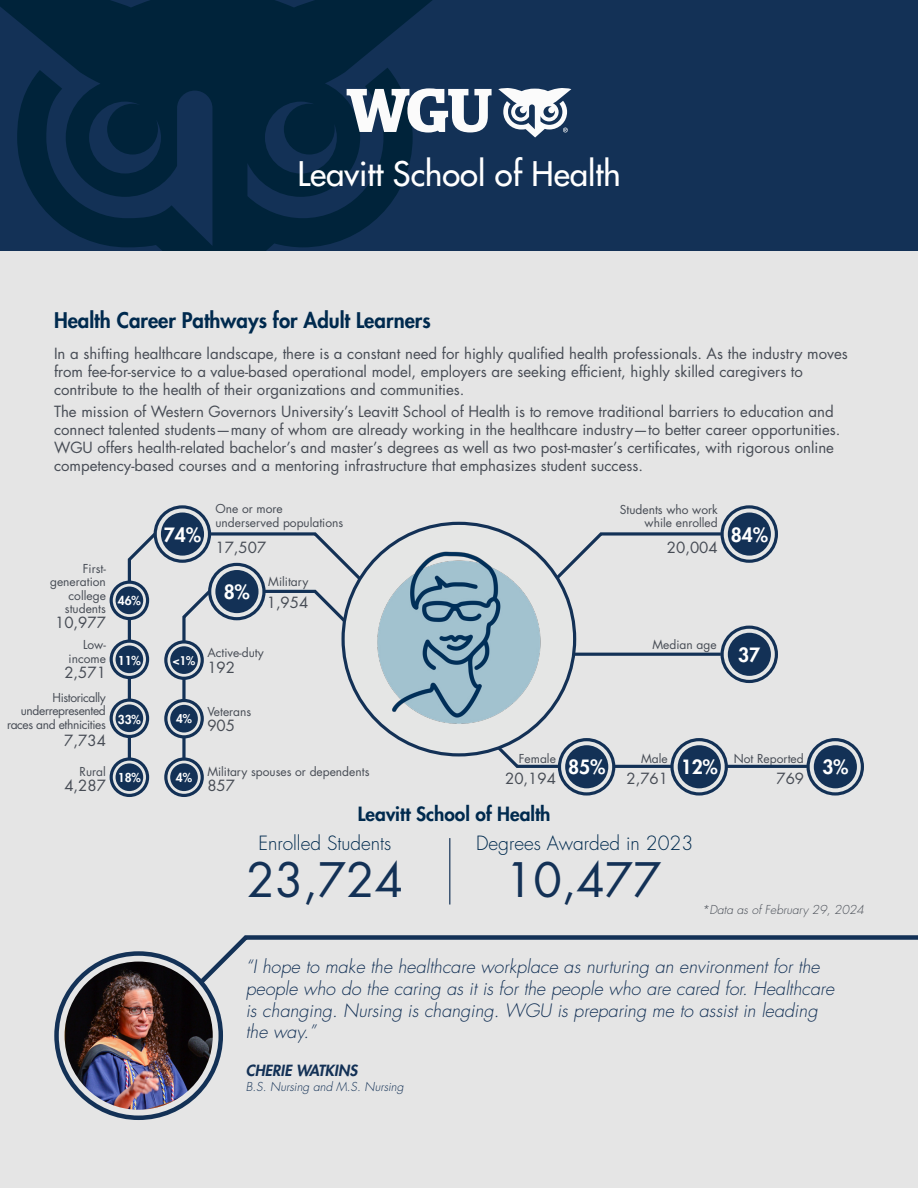
<style>
.page{position:relative;width:918px;height:1188px;background:#e5e5e5}
.page>*{position:absolute;margin:0;border:0;box-sizing:border-box;transform-origin:0 0}
.t1{font:46.2px "Futura Std";color:#133156}
.t2{font:500 33px "Futura Std";color:#fff}
.t3{font:800 21px "Futura Std";color:#002a4e}
.t4{font:800 19.2px "Futura Std";color:#fff}
.t5{font:300 19.05px "Futura Std";color:#002a4e}
.t6{font:800 19.05px "Futura Std";color:#002a4e}
.t7{font:italic 300 18px/21.6px "Futura Std";color:#133156}
.t8{font:15px/18px "Futura Std";color:#474c55}
.t9{font:italic 800 15px "Futura Std";color:#133156}
.t10{font:12px/13.5px "Futura Std";color:#474c55;text-align:right}
.t11{font:12px/13.5px "Futura Std";letter-spacing:-.03em;color:#474c55;text-align:right}
.t12{font:italic 300 12px "Futura Std";color:#133156}
.t13{font:italic 300 12px "Futura Std";color:#474c55}
.t14{font:800 12px "Futura Std";color:#fff}
.t15{font:800 11.7px "Futura Std";color:#fff}
</style>
<div class="page">
<div style="left:0;top:0;width:918px;height:251px;background:#133156"></div>
<svg style="left:0;top:0;width:432px;height:251px;fill:#00233a"></svg>
<svg style="left:456px;top:705px;width:374px;height:65px"></svg>
<hr style="left:542px;top:653px;width:179px;height:3px;background:#133156">
<svg style="left:722px;top:627px;width:54px;height:54px"></svg>
<div style="left:721px;top:626px;width:57px;height:57px;border:3px solid #133156;border-radius:50%"></div>
<svg style="left:559px;top:740px;width:55px;height:54px"></svg>
<div style="left:558px;top:738px;width:57px;height:58px;border:3px solid #133156;border-radius:50%"></div>
<svg style="left:672px;top:740px;width:54px;height:54px"></svg>
<div style="left:670px;top:738px;width:58px;height:58px;border:3px solid #133156;border-radius:50%"></div>
<svg style="left:808px;top:740px;width:54px;height:54px"></svg>
<div style="left:807px;top:738px;width:57px;height:58px;border:3px solid #133156;border-radius:50%"></div>
<div style="left:728px;top:633px;width:43px;height:43px;background:#133156;border-radius:50%"></div>
<div style="left:565px;top:745px;width:43px;height:43px;background:#133156;border-radius:50%"></div>
<div style="left:678px;top:745px;width:43px;height:43px;background:#133156;border-radius:50%"></div>
<div style="left:814px;top:745px;width:43px;height:43px;background:#133156;border-radius:50%"></div>
<svg style="left:347px;top:88px;width:145px;height:45px"></svg>
<svg style="left:498px;top:88px;width:73px;height:50px"></svg>
<svg style="left:541px;top:531px;width:183px;height:63px"></svg>
<svg style="left:722px;top:507px;width:54px;height:54px"></svg>
<div style="left:721px;top:505px;width:57px;height:58px;border:3px solid #133156;border-radius:50%"></div>
<div style="left:728px;top:513px;width:43px;height:43px;background:#133156;border-radius:50%"></div>
<div style="left:343px;top:523px;width:232px;height:232px;background:#e5e6e5;border-radius:50%"></div>
<svg style="left:181px;top:531px;width:238px;height:237px"></svg>
<svg style="left:126px;top:530px;width:34px;height:242px"></svg>
<svg style="left:155px;top:507px;width:55px;height:54px"></svg>
<div style="left:154px;top:505px;width:57px;height:58px;border:3px solid #133156;border-radius:50%"></div>
<svg style="left:210px;top:564px;width:54px;height:55px"></svg>
<div style="left:208px;top:563px;width:58px;height:57px;border:3px solid #133156;border-radius:50%"></div>
<div style="left:161px;top:513px;width:43px;height:43px;background:#133156;border-radius:50%"></div>
<div style="left:215px;top:570px;width:44px;height:43px;background:#133156;border-radius:50%"></div>
<svg style="left:166px;top:642px;width:36px;height:36px"></svg>
<div style="left:164px;top:640px;width:40px;height:40px;border:3px solid #133156;border-radius:50%"></div>
<div style="left:170px;top:646px;width:28px;height:28px;background:#133156;border-radius:50%"></div>
<svg style="left:111px;top:641px;width:37px;height:37px"></svg>
<div style="left:110px;top:640px;width:39px;height:39px;border:3px solid #133156;border-radius:50%"></div>
<div style="left:116px;top:646px;width:27px;height:27px;background:#133156;border-radius:50%"></div>
<svg style="left:111px;top:582px;width:37px;height:37px"></svg>
<div style="left:110px;top:581px;width:39px;height:39px;border:3px solid #133156;border-radius:50%"></div>
<div style="left:116px;top:587px;width:27px;height:27px;background:#133156;border-radius:50%"></div>
<svg style="left:166px;top:700px;width:36px;height:37px"></svg>
<div style="left:164px;top:699px;width:40px;height:39px;border:3px solid #133156;border-radius:50%"></div>
<div style="left:170px;top:705px;width:28px;height:28px;background:#133156;border-radius:50%"></div>
<svg style="left:111px;top:700px;width:37px;height:36px"></svg>
<div style="left:110px;top:699px;width:39px;height:39px;border:3px solid #133156;border-radius:50%"></div>
<div style="left:116px;top:704px;width:27px;height:28px;background:#133156;border-radius:50%"></div>
<svg style="left:166px;top:759px;width:36px;height:36px"></svg>
<div style="left:164px;top:757px;width:40px;height:40px;border:3px solid #133156;border-radius:50%"></div>
<div style="left:170px;top:763px;width:28px;height:28px;background:#133156;border-radius:50%"></div>
<svg style="left:111px;top:759px;width:37px;height:36px"></svg>
<div style="left:110px;top:757px;width:39px;height:40px;border:3px solid #133156;border-radius:50%"></div>
<div style="left:116px;top:763px;width:27px;height:28px;background:#133156;border-radius:50%"></div>
<hr style="left:449px;top:838px;width:1px;height:67px;background:#133156">
<svg style="left:195px;top:935px;width:723px;height:54px"></svg>
<div style="left:54px;top:951px;width:169px;height:169px;border:4px solid #133156;border-radius:50%"></div>
<img style="left:65px;top:962px;width:148px;height:148px;border-radius:74px">
<img style="left:377px;top:551px;width:164px;height:174px">
<h2 class="t2" style="left:297px;top:153px;width:325px">Leavitt School of Health</h2>
<h3 class="t3" style="left:54px;top:307px;width:378px">Health Career Pathways for Adult Learners</h3>
<p class="t8" style="left:54px;top:345px;width:795px">In a shifting healthcare landscape, there is a constant need for highly qualified health professionals. As the industry moves from fee-for-service to a value-based operational model, employers are seeking efficient, highly skilled caregivers to contribute to the health of their organizations and communities.</p>
<p class="t8" style="left:54px;top:402px;width:788px">The mission of Western Governors University’s Leavitt School of Health is to remove traditional barriers to education and connect talented students—many of whom are already working in the healthcare industry—to better career opportunities.<br>WGU offers health-related bachelor’s and master’s degrees as well as two post-master’s certificates, with rigorous online competency-based courses and a mentoring infrastructure that emphasizes student success.</p>
<p class="t10" style="left:50px;top:562px;width:57px">First&shy;generation college students</p>
<p class="t8" style="left:55px;top:614px;width:52px">10,977</p>
<p class="t10" style="left:69px;top:638px;width:39px">Low&shy;income</p>
<p class="t8" style="left:64px;top:663px;width:43px">2,571</p>
<p class="t11" style="left:7px;top:691px;width:100px">Historically underrepresented races and ethnicities</p>
<p class="t8" style="left:64px;top:731px;width:43px">7,734</p>
<p class="t10" style="left:80px;top:765px;width:28px">Rural</p>
<p class="t8" style="left:64px;top:777px;width:43px">4,287</p>
<p class="t14" style="left:118px;top:593px;width:25px">46%</p>
<p class="t4" style="left:164px;top:523px;width:38px">74%</p>
<p class="t10" style="left:215px;top:502px;width:129px;text-align:left">One or more underserved populations</p>
<p class="t8" style="left:215px;top:539px;width:52px">17,507</p>
<p class="t4" style="left:224px;top:580px;width:27px">8%</p>
<p class="t10" style="left:268px;top:575px;width:42px">Military</p>
<p class="t8" style="left:267px;top:594px;width:43px">1,954</p>
<p class="t14" style="left:118px;top:653px;width:25px">11%</p>
<p class="t15" style="left:173px;top:653px;width:24px">&lt;1%</p>
<p class="t10" style="left:207px;top:646px;width:58px">Active-duty</p>
<p class="t8" style="left:207px;top:658px;width:29px">192</p>
<p class="t14" style="left:118px;top:712px;width:25px">33%</p>
<p class="t15" style="left:176px;top:712px;width:17px">4%</p>
<p class="t10" style="left:207px;top:704px;width:45px">Veterans</p>
<p class="t8" style="left:207px;top:717px;width:29px">905</p>
<p class="t14" style="left:118px;top:770px;width:25px">18%</p>
<p class="t14" style="left:176px;top:770px;width:18px">4%</p>
<p class="t10" style="left:207px;top:765px;width:164px">Military spouses or dependents</p>
<p class="t8" style="left:207px;top:777px;width:29px">857</p>
<p class="t10" style="left:620px;top:503px;width:100px">Students who work while enrolled</p>
<p class="t8" style="left:667px;top:539px;width:52px">20,004</p>
<p class="t4" style="left:731px;top:523px;width:38px">84%</p>
<p class="t10" style="left:653px;top:638px;width:66px">Median age</p>
<p class="t4" style="left:738px;top:643px;width:24px">37</p>
<p class="t10" style="left:519px;top:752px;width:39px">Female</p>
<p class="t10" style="left:641px;top:752px;width:28px">Male</p>
<p class="t10" style="left:734px;top:752px;width:72px">Not Reported</p>
<p class="t4" style="left:568px;top:755px;width:38px">85%</p>
<p class="t4" style="left:681px;top:755px;width:38px">12%</p>
<p class="t4" style="left:822px;top:755px;width:27px">3%</p>
<p class="t8" style="left:505px;top:770px;width:52px">20,194</p>
<p class="t8" style="left:627px;top:770px;width:43px">2,761</p>
<p class="t8" style="left:776px;top:770px;width:29px">769</p>
<p class="t6" style="left:358px;top:802px;width:194px">Leavitt School of Health</p>
<p class="t5" style="left:476px;top:832px;width:219px">Degrees Awarded in 2023</p>
<h1 class="t1" style="left:247px;top:851px;width:158px">23,724</h1>
<h1 class="t1" style="left:505px;top:851px;width:158px">10,477</h1>
<p class="t5" style="left:258px;top:832px;width:135px">Enrolled Students</p>
<p class="t13" style="left:702px;top:902px;width:164px">*Data as of February 29, 2024</p>
<p class="t7" style="left:246px;top:957px;width:590px">“I hope to make the healthcare workplace as nurturing an environment for the people who do the caring as it is for the people who are cared for. Healthcare is changing. Nursing is changing. WGU is preparing me to assist in leading the way.”</p>
<p class="t9" style="left:246px;top:1061px;width:113px">CHERIE WATKINS</p>
<p class="t12" style="left:246px;top:1079px;width:159px">B.S. Nursing and M.S. Nursing</p>
</div>
